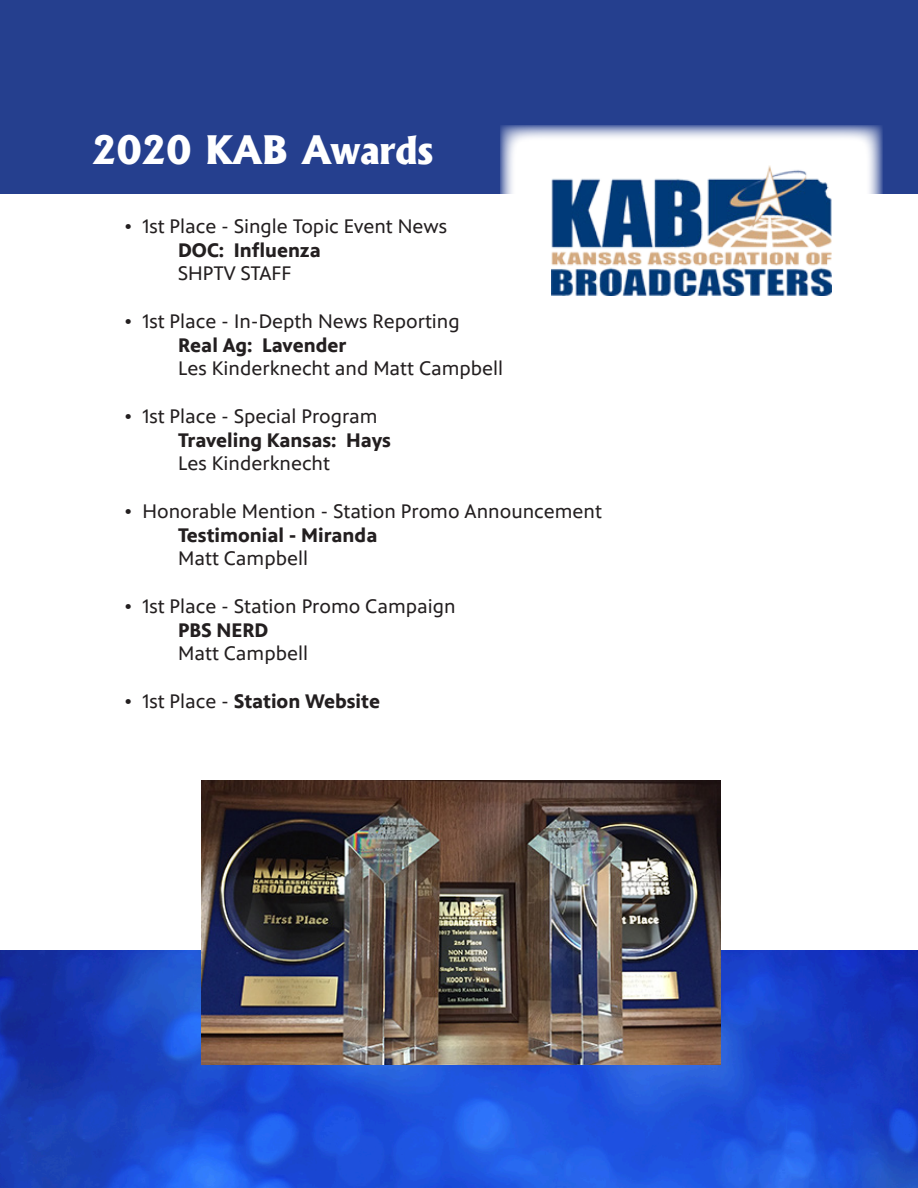
<style>
.page{position:relative;width:918px;height:1188px;background:#fff}
.page>*{position:absolute;margin:0;border:0;box-sizing:border-box;transform-origin:0 0}
.t1{font:800 37.5px "Albertus";color:#fff}
.t2{font:19.8px "PBS Sans";color:#231f20}
.t3{font:700 19.8px "PBS Sans";color:#231f20}
.s1{font-weight:400}
</style>
<div class="page">
<div style="left:0;top:0;width:918px;height:193px;background:#253f8e"></div>
<img style="left:0;top:950px;width:918px;height:238px">
<svg style="left:500px;top:125px;width:383px;height:171px;fill:#fff"></svg>
<img style="left:201px;top:781px;width:520px;height:283px">
<img style="left:552px;top:165px;width:279px;height:130px">
<p class="t1" style="left:92px;top:126px;width:343px">2020 KAB Awards</p>
<p class="t2" style="left:124px;top:215px;width:325px">• 1st Place - Single Topic Event News</p>
<p class="t3" style="left:178px;top:239px;width:144px">DOC: Influenza</p>
<p class="t2" style="left:178px;top:263px;width:115px">SHPTV STAFF</p>
<p class="t2" style="left:124px;top:310px;width:337px">• 1st Place - In-Depth News Reporting</p>
<p class="t3" style="left:178px;top:334px;width:170px">Real Ag: Lavender</p>
<p class="t2" style="left:178px;top:358px;width:327px">Les Kinderknecht and Matt Campbell</p>
<p class="t2" style="left:124px;top:405px;width:255px">• 1st Place - Special Program</p>
<p class="t3" style="left:178px;top:429px;width:214px">Traveling Kansas: Hays</p>
<p class="t2" style="left:178px;top:453px;width:153px">Les Kinderknecht</p>
<p class="t2" style="left:124px;top:500px;width:479px">• Honorable Mention - Station Promo Announcement</p>
<p class="t3" style="left:178px;top:524px;width:201px">Testimonial - Miranda</p>
<p class="t2" style="left:178px;top:548px;width:131px">Matt Campbell</p>
<p class="t2" style="left:124px;top:595px;width:333px">• 1st Place - Station Promo Campaign</p>
<p class="t3" style="left:178px;top:619px;width:92px">PBS NERD</p>
<p class="t2" style="left:178px;top:643px;width:131px">Matt Campbell</p>
<p class="t3" style="left:124px;top:690px;width:257px"><span class="s1">• 1st Place -</span> Station Website</p>
</div>
